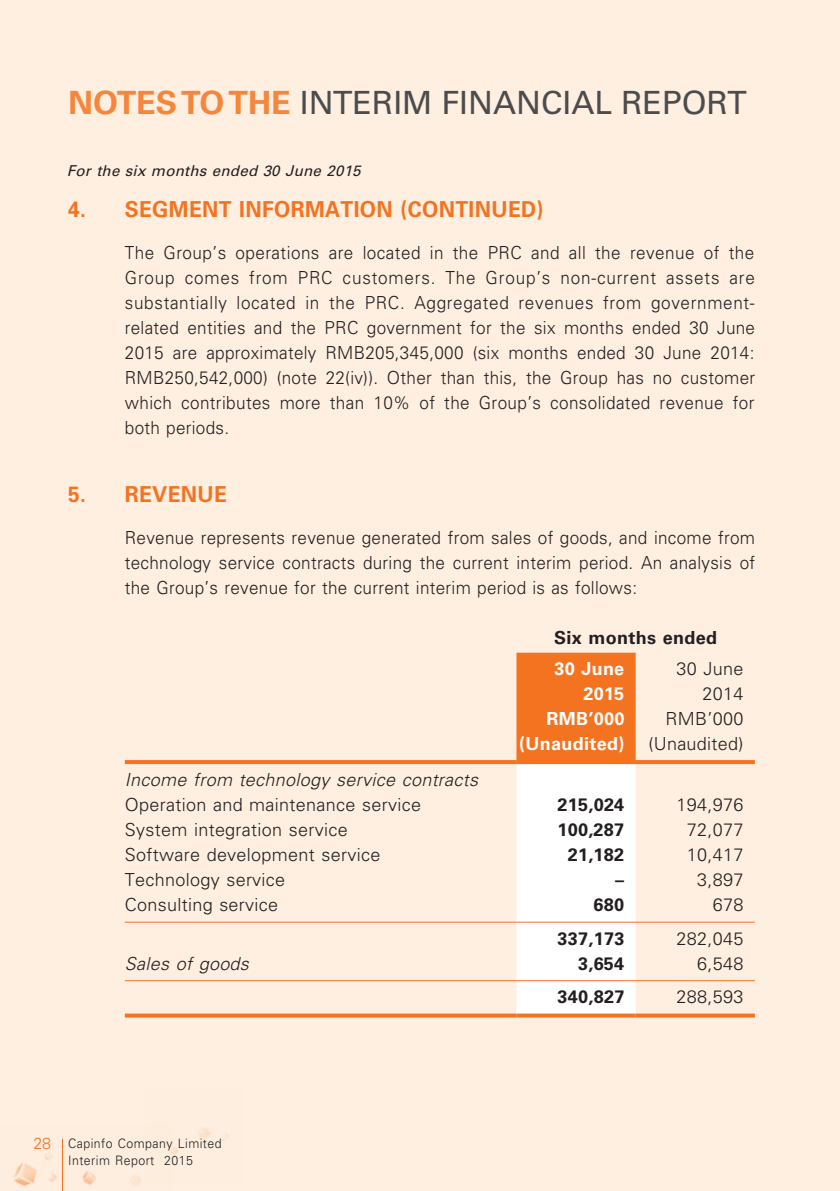
<style>
.page{position:relative;width:840px;height:1191px;background:#fff}
.page>*{position:absolute;margin:0;border:0;box-sizing:border-box;transform-origin:0 0}
.t1{font:32px "Univers LT Std";color:#4b4c4d}
.t2{font:700 22px "Univers LT Std";letter-spacing:.015em;color:#f47321;scale:.95 1}
.t3{font:300 18px/25px "Univers LT Std";letter-spacing:.015em;color:#231f20;text-align:justify;scale:.95 1}
.t4{font:300 18px/25px "Univers LT Std";letter-spacing:.015em;color:#231f20;text-align:right}
.t5{font:italic 300 18px/25px "Univers LT Std";letter-spacing:.015em;color:#231f20}
.t6{font:700 18px/30.6px "Univers LT Std";letter-spacing:.015em;color:#231f20}
.t7{font:700 18px "Univers LT Std";letter-spacing:.015em;color:#fff}
.t8{font:300 16px "Univers LT Std";color:#f47321}
.t9{font:italic 15px "Univers LT Std";color:#231f20}
.t10{font:300 13px "Univers LT Std";letter-spacing:.035em;color:#231f20;scale:.95 1}
.s1{font-weight:700;color:#f5863b}
.s2{color:#fff}
.s3{font-style:normal}
</style>
<div class="page">
<div style="left:0;top:0;width:839px;height:1191px;background:#feefe1"></div>
<img style="left:13px;top:1152px;width:128px;height:35px">
<img style="left:169px;top:1127px;width:60px;height:28px">
<hr style="left:62px;top:1138px;width:1px;height:53px;background:#f47321">
<svg style="left:516px;top:652px;width:119px;height:361px;background:#fbd4bb"></svg>
<svg style="left:125px;top:760px;width:391px;height:4px;background:#f47524"></svg>
<hr style="left:516px;top:760px;width:119px;height:4px;background:#f47321">
<svg style="left:635px;top:760px;width:119px;height:4px"></svg>
<hr style="left:125px;top:921px;width:391px;height:1px;background:#f47321">
<hr style="left:516px;top:921px;width:119px;height:1px;background:#f47321">
<hr style="left:635px;top:921px;width:119px;height:1px;background:#f47321">
<hr style="left:125px;top:980px;width:391px;height:1px;background:#f47321">
<hr style="left:516px;top:980px;width:119px;height:1px;background:#f47321">
<hr style="left:635px;top:980px;width:119px;height:1px;background:#f47321">
<svg style="left:125px;top:1013px;width:391px;height:4px;background:#f5843c"></svg>
<svg style="left:516px;top:1013px;width:119px;height:4px"></svg>
<svg style="left:635px;top:1013px;width:119px;height:4px"></svg>
<h1 class="t1" style="left:68px;top:84px;width:679px"><span class="s1">Notes to the</span> INTERIM FINANCIAL REPORT</h1>
<p class="t9" style="left:67px;top:161px;width:299px">For the six months ended 30 June 2015</p>
<p class="t2" style="left:68px;top:196px;width:373px">4. SEGMENT INFORMATION (continue</p>
<p class="t2" style="left:521px;top:196px;width:25px">d)</p>
<p class="t3" style="left:125px;top:240px;width:664px">The Group’s operations are located in the PRC and all the revenue of the Group comes from PRC customers. The Group’s non-current assets are substantially located in the PRC. Aggregated revenues from government&shy;related entities and the PRC government for the six months ended 30 June 2015 are approximately RMB205,345,000 (six months ended 30 June 2014:<br>RMB250,542,000) (note 22(iv)). Other than this, the Group has no customer which contributes more than 10% of the Group’s consolidated revenue for both periods.</p>
<p class="t2" style="left:68px;top:481px;width:169px">5. REVENUE</p>
<p class="t3" style="left:125px;top:525px;width:664px">Revenue represents revenue generated from sales of goods, and income from technology service contracts during the current interim period. An analysis of the Group’s revenue for the current interim period is as follows:</p>
<p class="t6" style="left:554px;top:622px;width:164px">Six months ended<br><span class="s2">30 June</span></p>
<p class="t7" style="left:583px;top:682px;width:42px">2015</p>
<p class="t4" style="left:676px;top:656px;width:68px">30 June<br>2014</p>
<p class="t5" style="left:125px;top:767px;width:354px">Income from technology service contracts<br><span class="s3">Operation and maintenance service</span></p>
<p class="t7" style="left:546px;top:708px;width:79px">RMB’000</p>
<p class="t4" style="left:665px;top:706px;width:79px">RMB’000</p>
<p class="t7" style="left:519px;top:733px;width:107px">(Unaudited)</p>
<p class="t4" style="left:648px;top:731px;width:97px">(Unaudited)</p>
<p class="t6" style="left:557px;top:789px;width:68px">215,024</p>
<p class="t4" style="left:676px;top:792px;width:68px">194,976</p>
<p class="t4" style="left:125px;top:817px;width:224px">System integration service</p>
<p class="t6" style="left:557px;top:814px;width:68px">100,287</p>
<p class="t4" style="left:686px;top:817px;width:58px">72,077</p>
<p class="t4" style="left:125px;top:842px;width:257px">Software development service</p>
<p class="t6" style="left:567px;top:839px;width:58px">21,182</p>
<p class="t4" style="left:686px;top:842px;width:58px">10,417</p>
<p class="t4" style="left:125px;top:867px;width:162px">Technology service</p>
<p class="t6" style="left:615px;top:864px;width:10px">–</p>
<p class="t4" style="left:696px;top:867px;width:48px">3,897</p>
<p class="t4" style="left:125px;top:892px;width:155px">Consulting service</p>
<p class="t6" style="left:593px;top:889px;width:32px">680</p>
<p class="t4" style="left:712px;top:892px;width:32px">678</p>
<p class="t6" style="left:557px;top:923px;width:68px">337,173</p>
<p class="t4" style="left:676px;top:925px;width:68px">282,045</p>
<p class="t5" style="left:125px;top:951px;width:126px">Sales of goods</p>
<p class="t6" style="left:577px;top:948px;width:48px">3,654</p>
<p class="t4" style="left:696px;top:950px;width:48px">6,548</p>
<p class="t6" style="left:557px;top:981px;width:68px">340,827</p>
<p class="t4" style="left:676px;top:984px;width:68px">288,593</p>
<p class="t8" style="left:33px;top:1133px;width:19px">28</p>
<p class="t10" style="left:68px;top:1135px;width:163px">Capinfo Company Limited</p>
<p class="t10" style="left:68px;top:1152px;width:133px">Interim Report 2015</p>
</div>
